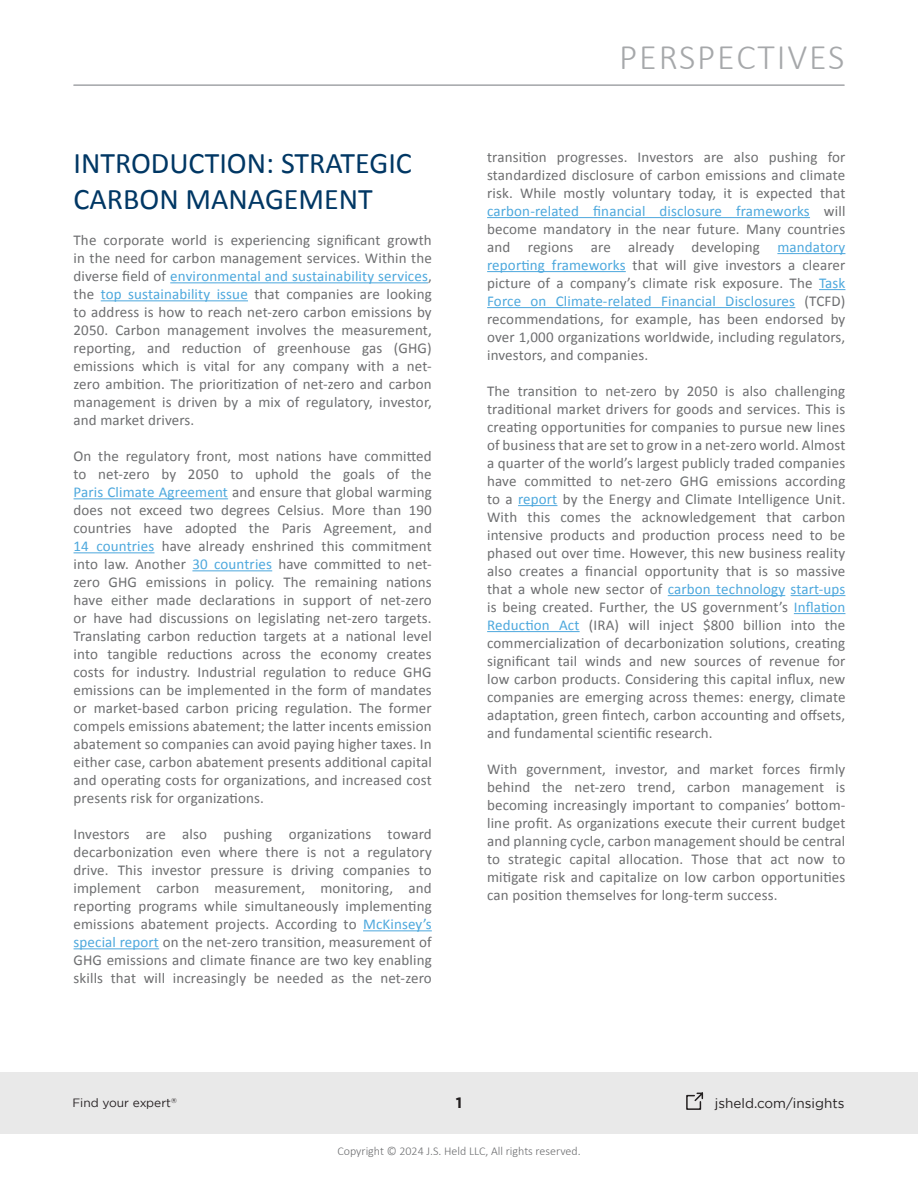
<style>
.page{position:relative;width:918px;height:1188px;background:#fff}
.page>*{position:absolute;margin:0;border:0;box-sizing:border-box;transform-origin:0 0}
.t1{font:300 36px "Calibri";letter-spacing:.05em;color:#a6a8aa}
.Main_Titles{font:30px/36px "Calibri";color:#003764}
.Text_Styles{font:15px/18px "Calibri";letter-spacing:.01em;color:#6d6e70;text-align:justify}
.t2{font:700 15px "Gotham";color:#231f20}
.t3{font:13.5px "Gotham";color:#231f20}
.t4{font:300 12px "Calibri";color:#6d6e70}
.t5{font:12px "Gotham";color:#241f21}
.t6{font:7.05px "Gotham";color:#241f21}
.s1{color:#4da8dd}
</style>
<div class="page">
<div style="left:0;top:1072px;width:918px;height:62px;background:#e9e9e9"></div>
<svg style="left:686px;top:1092px;width:18px;height:18px"></svg>
<hr style="left:74px;top:85px;width:770px;height:1px;background:#a6a8ab">
<hr style="left:170px;top:282px;width:258px;height:1px;background:#4da8dd">
<hr style="left:101px;top:300px;width:147px;height:1px;background:#4da8dd">
<hr style="left:74px;top:498px;width:154px;height:1px;background:#4da8dd">
<hr style="left:74px;top:552px;width:80px;height:1px;background:#4da8dd">
<hr style="left:192px;top:570px;width:80px;height:1px;background:#4da8dd">
<hr style="left:363px;top:930px;width:69px;height:1px;background:#4da8dd">
<hr style="left:74px;top:948px;width:85px;height:1px;background:#4da8dd">
<hr style="left:487px;top:217px;width:323px;height:1px;background:#4da8dd">
<hr style="left:777px;top:253px;width:68px;height:1px;background:#4da8dd">
<hr style="left:487px;top:271px;width:139px;height:1px;background:#4da8dd">
<svg style="left:819px;top:289px;width:26px;height:1px"></svg>
<hr style="left:487px;top:307px;width:308px;height:1px;background:#4da8dd">
<hr style="left:518px;top:505px;width:39px;height:1px;background:#4da8dd">
<hr style="left:668px;top:595px;width:117px;height:1px;background:#4da8dd">
<hr style="left:791px;top:595px;width:54px;height:1px;background:#4da8dd">
<hr style="left:794px;top:613px;width:51px;height:1px;background:#4da8dd">
<hr style="left:487px;top:631px;width:93px;height:1px;background:#4da8dd">
<p class="Main_Titles" style="left:74px;top:144px;width:340px">INTRODUCTION: STRATEGIC<br>CARBON MANAGEMENT</p>
<p class="Text_Styles" style="left:74px;top:230px;width:360px">The corporate world is experiencing significant growth in the need for carbon management services. Within the diverse field of <span class="s1">environmental and sustainability services</span>, the <span class="s1">top sustainability issue</span> that companies are looking to address is how to reach net-zero carbon emissions by 2050. Carbon management involves the measurement, reporting, and reduction of greenhouse gas (GHG) emissions which is vital for any company with a net&shy;zero ambition. The prioritization of net-zero and carbon management is driven by a mix of regulatory, investor, and market drivers.</p>
<p class="Text_Styles" style="left:74px;top:446px;width:360px">On the regulatory front, most nations have committed to net-zero by 2050 to uphold the goals of the <span class="s1">Paris Climate Agreement</span> and ensure that global warming does not exceed two degrees Celsius. More than 190 countries have adopted the Paris Agreement, and <span class="s1">14 countries</span> have already enshrined this commitment into law. Another <span class="s1">30 countries</span> have committed to net&shy;zero GHG emissions in policy. The remaining nations have either made declarations in support of net-zero or have had discussions on legislating net-zero targets.<br>Translating carbon reduction targets at a national level into tangible reductions across the economy creates costs for industry. Industrial regulation to reduce GHG emissions can be implemented in the form of mandates or market-based carbon pricing regulation. The former compels emissions abatement; the latter incents emission abatement so companies can avoid paying higher taxes. In either case, carbon abatement presents additional capital and operating costs for organizations, and increased cost presents risk for organizations.</p>
<p class="Text_Styles" style="left:74px;top:824px;width:360px">Investors are also pushing organizations toward decarbonization even where there is not a regulatory drive. This investor pressure is driving companies to implement carbon measurement, monitoring, and reporting programs while simultaneously implementing emissions abatement projects. According to <span class="s1">McKinsey’s special report</span> on the net-zero transition, measurement of GHG emissions and climate finance are two key enabling skills that will increasingly be needed as the net-zero</p>
<h1 class="t1" style="left:619px;top:35px;width:227px">PERSPECTIVES</h1>
<p class="Text_Styles" style="left:487px;top:147px;width:360px">transition progresses. Investors are also pushing for standardized disclosure of carbon emissions and climate risk. While mostly voluntary today, it is expected that <span class="s1">carbon-related financial disclosure frameworks</span> will become mandatory in the near future. Many countries and regions are already developing <span class="s1">mandatory reporting frameworks</span> that will give investors a clearer picture of a company’s climate risk exposure. The <span class="s1">Task Force on Climate-related Financial Disclosures</span> (TCFD) recommendations, for example, has been endorsed by over 1,000 organizations worldwide, including regulators, investors, and companies.</p>
<p class="Text_Styles" style="left:487px;top:381px;width:360px">The transition to net-zero by 2050 is also challenging traditional market drivers for goods and services. This is creating opportunities for companies to pursue new lines of business that are set to grow in a net-zero world. Almost a quarter of the world’s largest publicly traded companies have committed to net-zero GHG emissions according to a <span class="s1">report</span> by the Energy and Climate Intelligence Unit.<br>With this comes the acknowledgement that carbon intensive products and production process need to be phased out over time. However, this new business reality also creates a financial opportunity that is so massive that a whole new sector of <span class="s1">carbon technology start-ups </span>is being created. Further, the US government’s <span class="s1">Inflation Reduction Act</span> (IRA) will inject $800 billion into the commercialization of decarbonization solutions, creating significant tail winds and new sources of revenue for low carbon products. Considering this capital influx, new companies are emerging across themes: energy, climate adaptation, green fintech, carbon accounting and offsets, and fundamental scientific research.</p>
<p class="Text_Styles" style="left:487px;top:759px;width:360px">With government, investor, and market forces firmly behind the net-zero trend, carbon management is becoming increasingly important to companies’ bottom&shy;line profit. As organizations execute their current budget and planning cycle, carbon management should be central to strategic capital allocation. Those that act now to mitigate risk and capitalize on low carbon opportunities can position themselves for long-term success.</p>
<p class="t5" style="left:72px;top:1096px;width:100px">Find your expert</p>
<p class="t2" style="left:456px;top:1093px;width:8px">1</p>
<p class="t3" style="left:715px;top:1095px;width:131px">jsheld.com/insights</p>
<p class="t6" style="left:171px;top:1096px;width:7px">®</p>
<p class="t4" style="left:337px;top:1144px;width:245px">Copyright © 2024 J.S. Held LLC, All rights reserved.</p>
</div>
